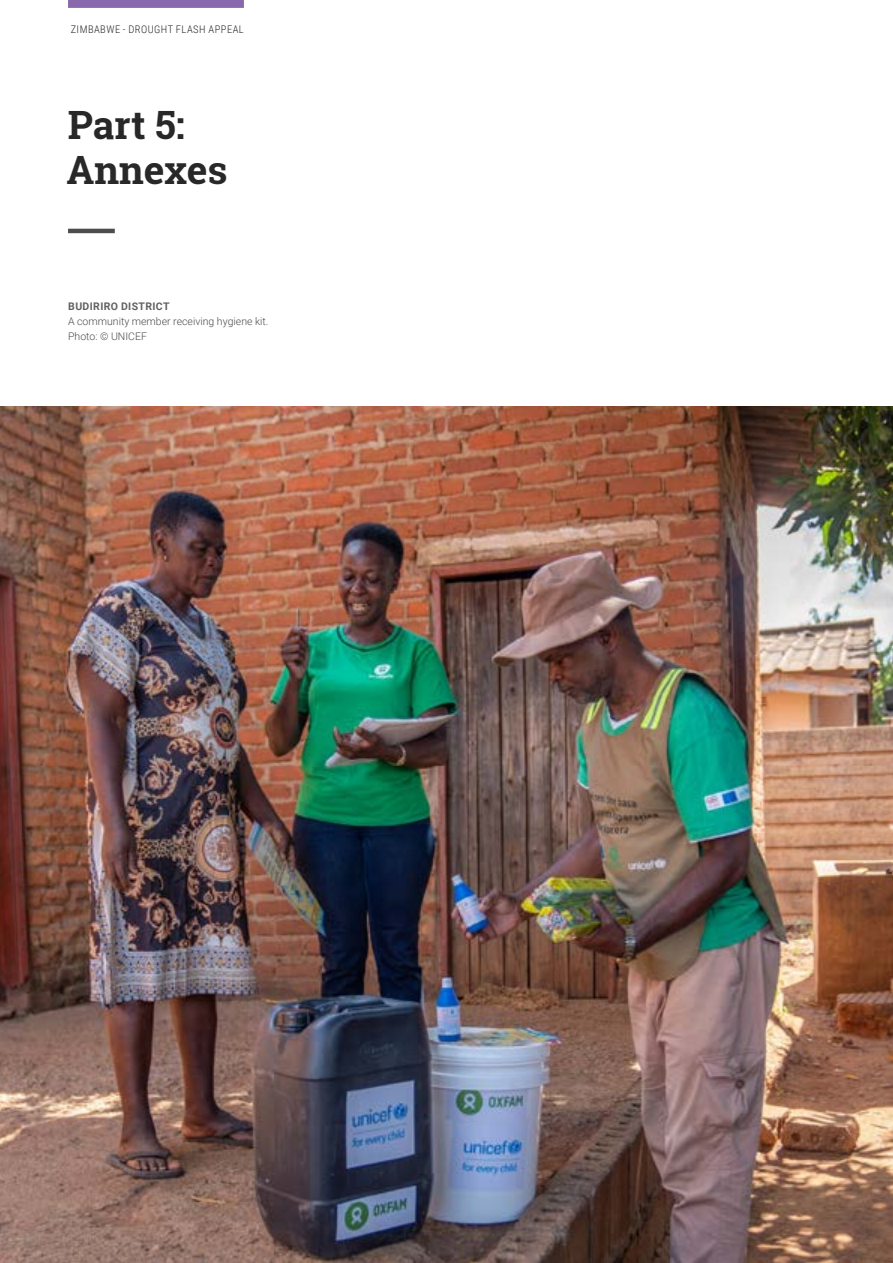
<style>
.page{position:relative;width:893px;height:1263px;background:#fff}
.page>*{position:absolute;margin:0;border:0;box-sizing:border-box;transform-origin:0 0}
.t1{font:700 39px/45px "Roboto Slab";color:#292829}
.t2{font:300 10.5px/15px "Roboto";color:#4c4c4e}
.t3{font:300 10.5px "Roboto Condensed";letter-spacing:.045em;color:#292829}
.t4{font:700 10.5px "Roboto";letter-spacing:.035em;color:#606163}
</style>
<div class="page">
<div style="left:68px;top:0;width:176px;height:8px;background:#8869ae"></div>
<img style="left:0;top:406px;width:893px;height:857px">
<hr style="left:68px;top:229px;width:47px;height:4px;background:#4d4d4f">
<p class="t3" style="left:71px;top:22px;width:175px">ZIMBABWE - DROUGHT FLASH APPEAL</p>
<h1 class="t1" style="left:66px;top:102px;width:163px">Part 5:<br>Annexes</h1>
<p class="t4" style="left:68px;top:299px;width:103px">BUDIRIRO DISTRICT</p>
<p class="t2" style="left:68px;top:314px;width:202px">A community member receiving hygiene kit.<br>Photo: © UNICEF</p>
</div>
